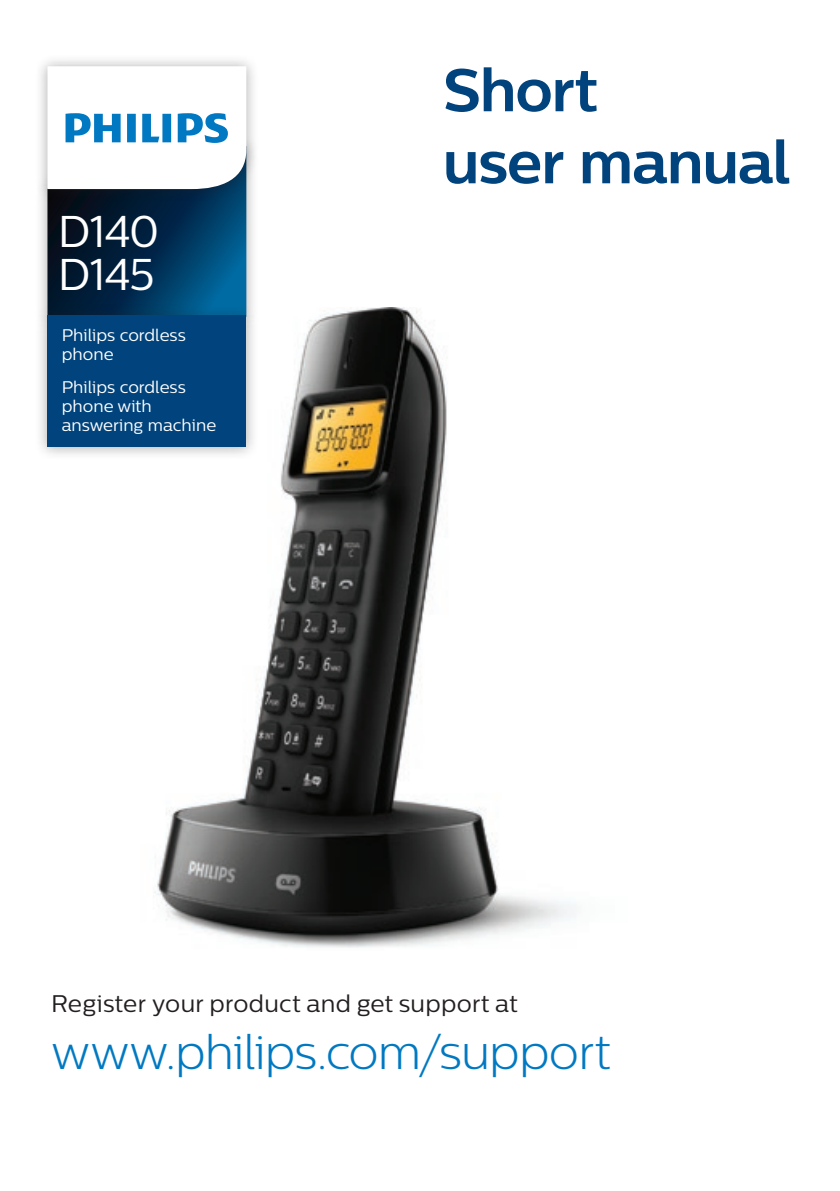
<style>
.page{position:relative;width:840px;height:1191px;background:#fff}
.page>*{position:absolute;margin:0;border:0;box-sizing:border-box;transform-origin:0 0}
.t1{font:700 60px/72px "Centrale Sans";letter-spacing:-.02em;color:#01437c}
.t2{font:300 48px "Centrale Sans";letter-spacing:-.02em;color:#0079c2}
.t3{font:44.4px/43.6px "Centrale Sans";letter-spacing:-.03em;color:#fff}
.t4{font:24px "Centrale Sans";letter-spacing:.01em;color:#231f20}
.t5{font:16.8px/19.2px "Centrale Sans";color:#fff}
</style>
<div class="page">
<img style="left:154px;top:307px;width:422px;height:641px">
<div style="left:35px;top:133px;width:223px;height:196px;background:#231f20;opacity:.35"></div>
<div style="left:35px;top:54px;width:223px;height:147px;background:#231f20;opacity:.35"></div>
<div style="left:35px;top:303px;width:224px;height:157px;background:#231f20;opacity:.35"></div>
<div style="left:47px;top:315px;width:199px;height:132px;background:#01437c"></div>
<svg style="left:47px;top:66px;width:199px;height:249px"></svg>
<h3 class="t3" style="left:58px;top:209px;width:103px">D140<br>D145</h3>
<p class="t5" style="left:62px;top:325px;width:125px">Philips cordless phone</p>
<p class="t5" style="left:62px;top:377px;width:156px">Philips cordless phone with answering machine</p>
<h1 class="t1" style="left:443px;top:53px;width:349px">Short<br>user manual</h1>
<h3 class="t4" style="left:51px;top:989px;width:467px">Register your product and get support at</h3>
<h2 class="t2" style="left:51px;top:1024px;width:561px">www.philips.com/support</h2>
</div>
